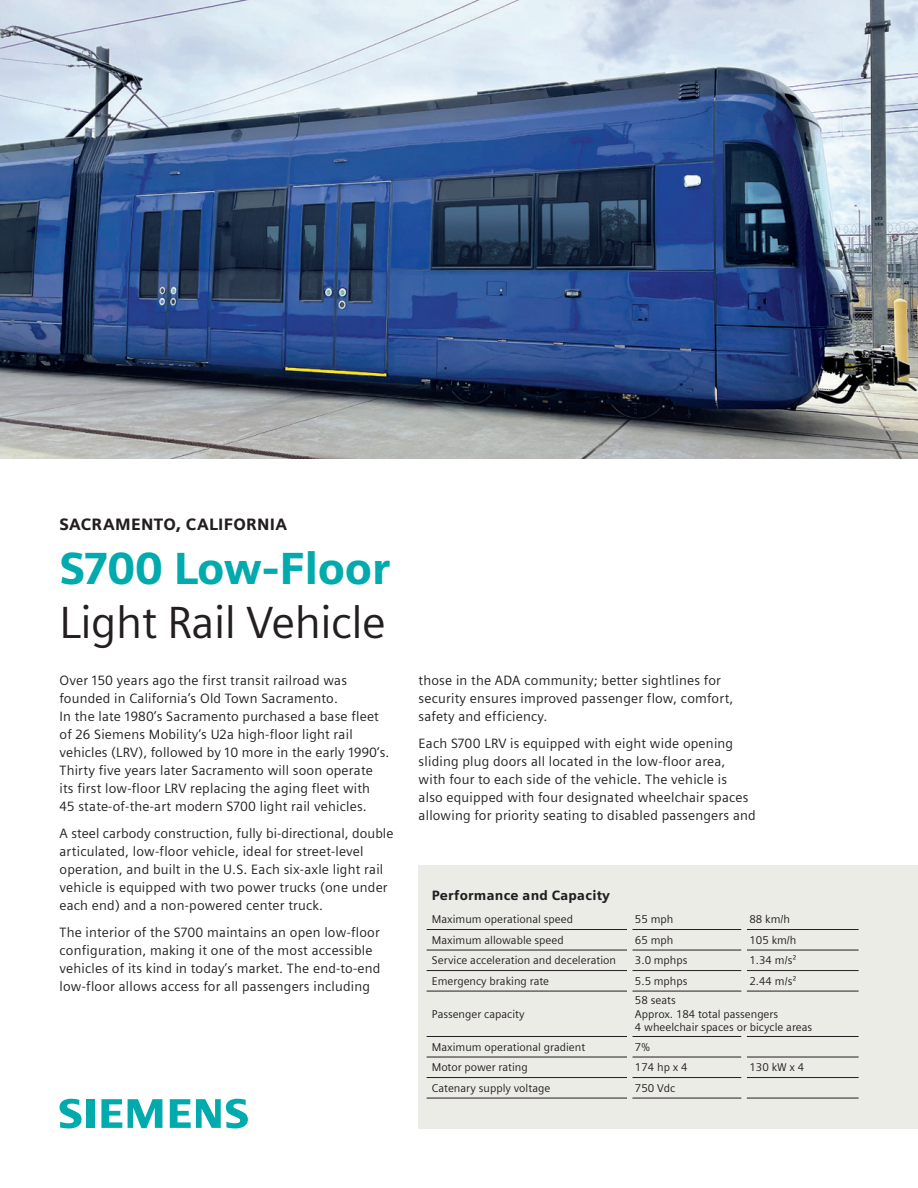
<style>
.page{position:relative;width:918px;height:1188px;background:#fff}
.page>*{position:absolute;margin:0;border:0;box-sizing:border-box;transform-origin:0 0}
.t1{font:45px "Siemens Sans";letter-spacing:-.01em;color:#231f20}
.t2{font:900 45px "Siemens Sans";letter-spacing:-.01em;color:#00aaad}
.t3{font:900 16.5px "Siemens Sans";letter-spacing:.02em;color:#231f20}
.t4{font:13.5px/18px "Siemens Sans";letter-spacing:.015em;color:#231f20}
.t5{font:900 13.5px "Siemens Sans";letter-spacing:.015em;color:#231f20}
.t6{font:11.25px/13.5px "Siemens Sans";color:#231f20}
</style>
<div class="page">
<div style="left:419px;top:865px;width:499px;height:263px;background:#ecece7"></div>
<svg style="left:60px;top:1099px;width:34px;height:29px"></svg>
<svg style="left:101px;top:1099px;width:21px;height:29px"></svg>
<svg style="left:128px;top:1099px;width:34px;height:29px"></svg>
<svg style="left:170px;top:1099px;width:78px;height:29px"></svg>
<hr style="left:632px;top:929px;width:109px;height:1px;background:#231f20">
<hr style="left:747px;top:929px;width:112px;height:1px;background:#231f20">
<hr style="left:632px;top:950px;width:109px;height:1px;background:#231f20">
<hr style="left:747px;top:950px;width:112px;height:1px;background:#231f20">
<hr style="left:632px;top:1057px;width:109px;height:1px;background:#231f20">
<hr style="left:747px;top:1057px;width:112px;height:1px;background:#231f20">
<hr style="left:632px;top:1077px;width:109px;height:1px;background:#231f20">
<hr style="left:747px;top:1077px;width:112px;height:1px;background:#231f20">
<hr style="left:632px;top:1098px;width:109px;height:1px;background:#231f20">
<hr style="left:747px;top:1098px;width:112px;height:1px;background:#231f20">
<hr style="left:632px;top:970px;width:109px;height:1px;background:#231f20">
<hr style="left:747px;top:970px;width:112px;height:1px;background:#231f20">
<hr style="left:632px;top:991px;width:109px;height:1px;background:#231f20">
<hr style="left:747px;top:991px;width:112px;height:1px;background:#231f20">
<hr style="left:632px;top:1036px;width:109px;height:1px;background:#231f20">
<hr style="left:747px;top:1036px;width:112px;height:1px;background:#231f20">
<hr style="left:427px;top:929px;width:200px;height:1px;background:#231f20">
<hr style="left:427px;top:950px;width:200px;height:1px;background:#231f20">
<hr style="left:427px;top:970px;width:200px;height:1px;background:#231f20">
<hr style="left:427px;top:991px;width:200px;height:1px;background:#231f20">
<hr style="left:427px;top:1036px;width:200px;height:1px;background:#231f20">
<hr style="left:427px;top:1057px;width:200px;height:1px;background:#231f20">
<hr style="left:427px;top:1077px;width:200px;height:1px;background:#231f20">
<hr style="left:427px;top:1098px;width:200px;height:1px;background:#231f20">
<img style="left:0;top:0;width:918px;height:459px">
<p class="t3" style="left:60px;top:511px;width:229px">SACRAMENTO, CALIFORNIA</p>
<h1 class="t2" style="left:60px;top:532px;width:332px">S700 Low-Floor</h1>
<h1 class="t1" style="left:60px;top:588px;width:328px">Light Rail Vehicle</h1>
<p class="t4" style="left:60px;top:670px;width:332px">Over 150 years ago the first transit railroad was founded in California’s Old Town Sacramento.<br>In the late 1980’s Sacramento purchased a base fleet of 26 Siemens Mobility’s U2a high-floor light rail vehicles (LRV), followed by 10 more in the early 1990’s.<br>Thirty five years later Sacramento will soon operate its first low-floor LRV replacing the aging fleet with<br>45 state-of-the-art modern S700 light rail vehicles.</p>
<p class="t4" style="left:60px;top:823px;width:336px">A steel carbody construction, fully bi-directional, double articulated, low-floor vehicle, ideal for street-level operation, and built in the U.S. Each six-axle light rail vehicle is equipped with two power trucks (one under each end) and a non-powered center truck.</p>
<p class="t4" style="left:60px;top:923px;width:322px">The interior of the S700 maintains an open low-floor configuration, making it one of the most accessible vehicles of its kind in today’s market. The end-to-end low-floor allows access for all passengers including</p>
<p class="t4" style="left:419px;top:670px;width:316px">those in the ADA community; better sightlines for security ensures improved passenger flow, comfort, safety and efficiency.</p>
<p class="t4" style="left:419px;top:733px;width:339px">Each S700 LRV is equipped with eight wide opening sliding plug doors all located in the low-floor area, with four to each side of the vehicle. The vehicle is<br>also equipped with four designated wheelchair spaces allowing for priority seating to disabled passengers and</p>
<p class="t5" style="left:432px;top:885px;width:180px">Performance and Capacity</p>
<p class="t6" style="left:432px;top:912px;width:143px">Maximum operational speed</p>
<p class="t6" style="left:635px;top:912px;width:40px">55 mph</p>
<p class="t6" style="left:749px;top:912px;width:42px">88 km/h</p>
<p class="t6" style="left:432px;top:932px;width:133px">Maximum allowable speed</p>
<p class="t6" style="left:635px;top:932px;width:40px">65 mph</p>
<p class="t6" style="left:749px;top:932px;width:49px">105 km/h</p>
<p class="t6" style="left:432px;top:953px;width:186px">Service acceleration and deceleration</p>
<p class="t6" style="left:635px;top:953px;width:54px">3.0 mphps</p>
<p class="t6" style="left:749px;top:953px;width:49px">1.34 m/s²</p>
<p class="t6" style="left:432px;top:973px;width:119px">Emergency braking rate</p>
<p class="t6" style="left:635px;top:973px;width:54px">5.5 mphps</p>
<p class="t6" style="left:749px;top:973px;width:49px">2.44 m/s²</p>
<p class="t6" style="left:432px;top:1006px;width:94px">Passenger capacity</p>
<p class="t6" style="left:635px;top:993px;width:179px">58 seats<br>Approx. 184 total passengers<br>4 wheelchair spaces or bicycle areas</p>
<p class="t6" style="left:432px;top:1039px;width:155px">Maximum operational gradient</p>
<p class="t6" style="left:635px;top:1039px;width:16px">7%</p>
<p class="t6" style="left:432px;top:1060px;width:97px">Motor power rating</p>
<p class="t6" style="left:635px;top:1060px;width:54px">174 hp x 4</p>
<p class="t6" style="left:749px;top:1060px;width:57px">130 kW x 4</p>
<p class="t6" style="left:432px;top:1080px;width:120px">Catenary supply voltage</p>
<p class="t6" style="left:635px;top:1080px;width:42px">750 Vdc</p>
</div>
